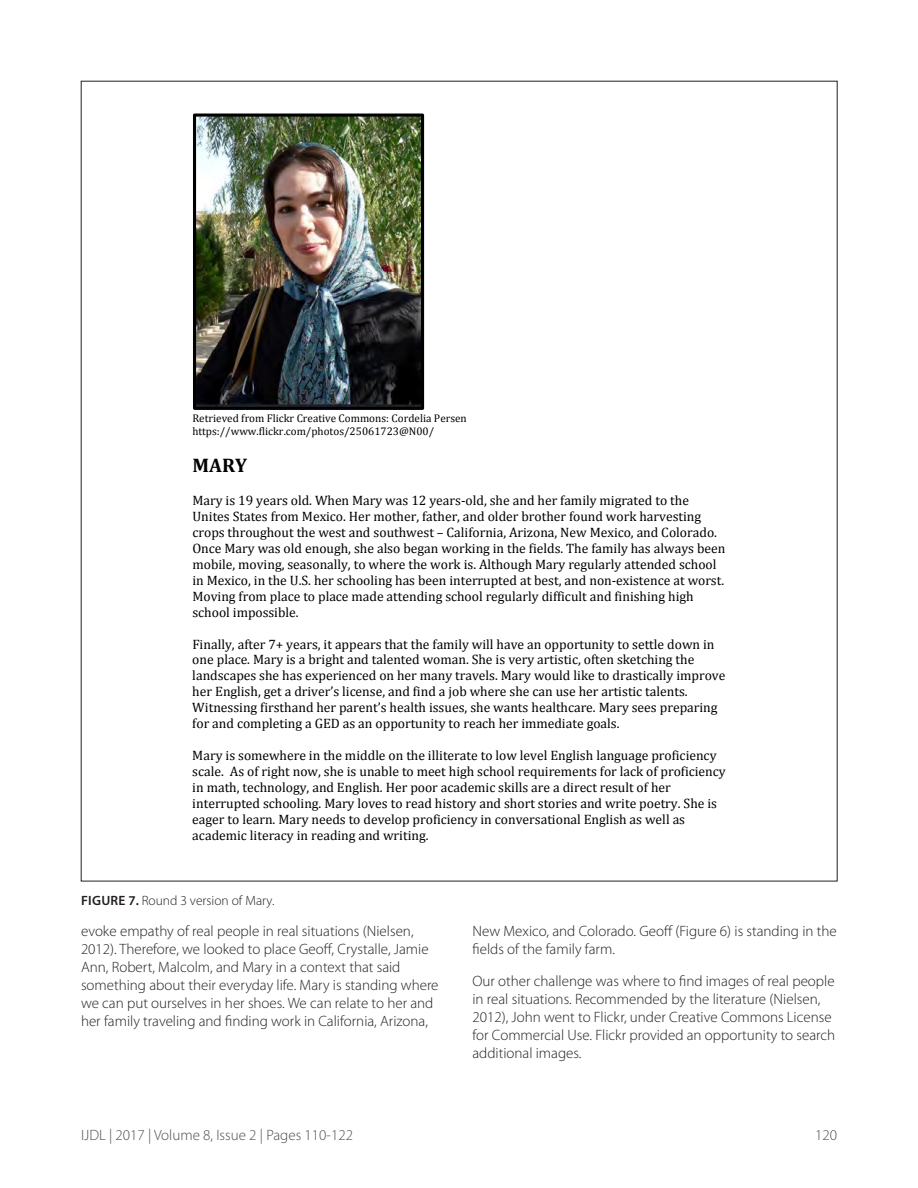
<style>
.page{position:relative;width:918px;height:1188px;background:#fff}
.page>*{position:absolute;margin:0;border:0;box-sizing:border-box;transform-origin:0 0}
.t1{font:700 19.65px "Cambria";color:#000}
.Running_Text{font:300 15px/18px "Myriad Pro";color:#231f20}
.t2{font:300 15px "Myriad Pro";color:#4b4c4d}
.t3{font:13.65px/15.9px "Cambria";color:#000}
.t4{font:300 13.5px "Myriad Pro";color:#231f20}
.t5{font:11.1px/12.9px "Cambria";color:#000}
.s1{font-weight:600}
</style>
<div class="page">
<img style="left:197px;top:118px;width:223px;height:288px">
<div style="left:193px;top:114px;width:231px;height:296px;border:3px solid #000"></div>
<p class="t5" style="left:192px;top:411px;width:276px">Retrieved from Flickr Creative Commons: Cordelia Persen https://www.flickr.com/photos/25061723@N00/</p>
<p class="t1" style="left:192px;top:451px;width:56px">MARY</p>
<p class="t3" style="left:192px;top:493px;width:535px">Mary is 19 years old. When Mary was 12 years-old, she and her family migrated to the Unites States from Mexico. Her mother, father, and older brother found work harvesting crops throughout the west and southwest – California, Arizona, New Mexico, and Colorado.<br>Once Mary was old enough, she also began working in the fields. The family has always been mobile, moving, seasonally, to where the work is. Although Mary regularly attended school in Mexico, in the U.S. her schooling has been interrupted at best, and non-existence at worst.<br>Moving from place to place made attending school regularly difficult and finishing high school impossible.</p>
<p class="t3" style="left:192px;top:636px;width:535px">Finally, after 7+ years, it appears that the family will have an opportunity to settle down in one place. Mary is a bright and talented woman. She is very artistic, often sketching the landscapes she has experienced on her many travels. Mary would like to drastically improve her English, get a driver’s license, and find a job where she can use her artistic talents.<br>Witnessing firsthand her parent’s health issues, she wants healthcare. Mary sees preparing for and completing a GED as an opportunity to reach her immediate goals.</p>
<p class="t3" style="left:192px;top:747px;width:535px">Mary is somewhere in the middle on the illiterate to low level English language proficiency scale. As of right now, she is unable to meet high school requirements for lack of proficiency in math, technology, and English. Her poor academic skills are a direct result of her interrupted schooling. Mary loves to read history and short stories and write poetry. She is eager to learn. Mary needs to develop proficiency in conversational English as well as academic literacy in reading and writing.</p>
<p class="t4" style="left:81px;top:893px;width:195px"><span class="s1">FIGURE 7.</span> Round 3 version of Mary.</p>
<p class="Running_Text" style="left:81px;top:923px;width:359px">evoke empathy of real people in real situations (Nielsen, 2012). Therefore, we looked to place Geoff, Crystalle, Jamie Ann, Robert, Malcolm, and Mary in a context that said something about their everyday life. Mary is standing where we can put ourselves in her shoes. We can relate to her and her family traveling and finding work in California, Arizona,</p>
<p class="Running_Text" style="left:472px;top:923px;width:366px">New Mexico, and Colorado. Geoff (Figure 6) is standing in the fields of the family farm.</p>
<p class="Running_Text" style="left:472px;top:972px;width:364px">Our other challenge was where to find images of real people in real situations. Recommended by the literature (Nielsen, 2012), John went to Flickr, under Creative Commons License for Commercial Use. Flickr provided an opportunity to search additional images.</p>
<p class="t2" style="left:81px;top:1126px;width:273px">IJDL | 2017 | Volume 8, Issue 2 | Pages 110-122</p>
<p class="t2" style="left:815px;top:1126px;width:23px">120</p>
</div>
